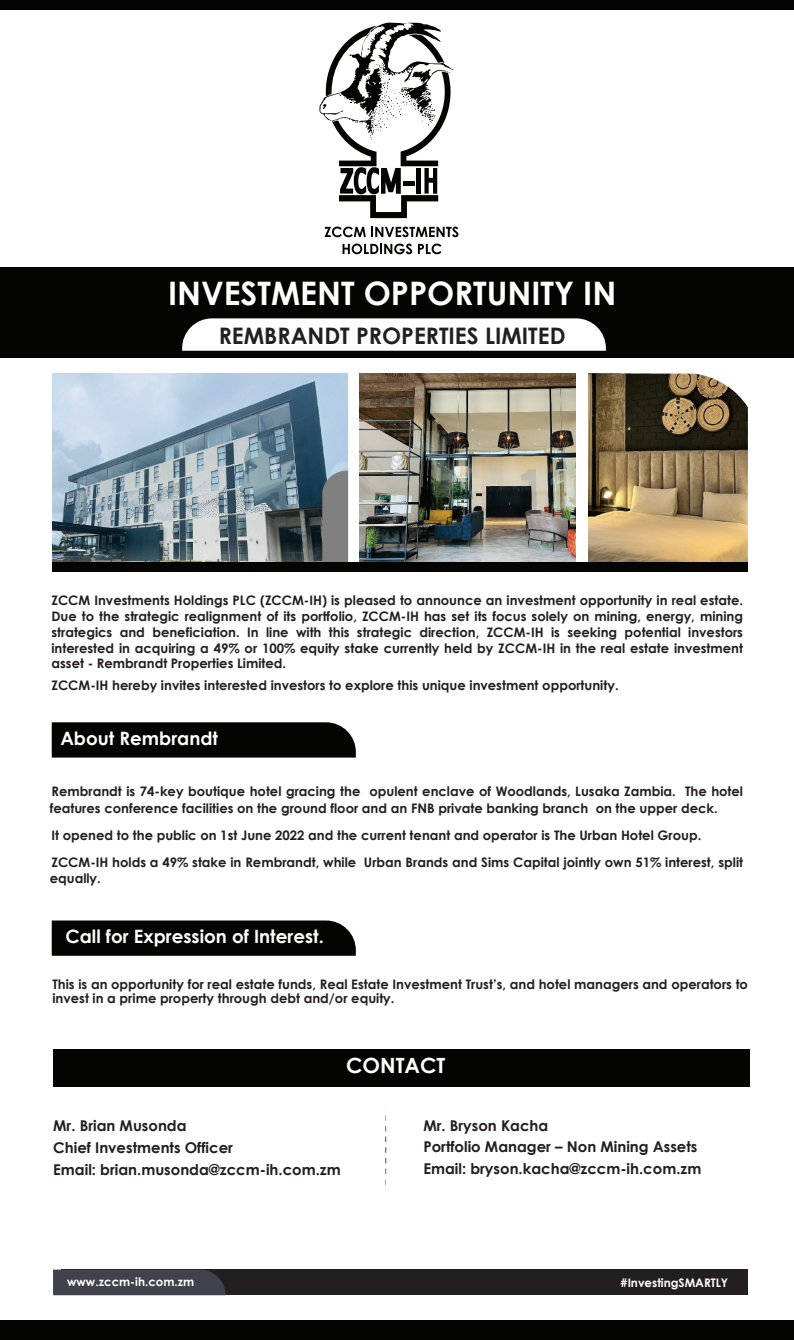
<style>
.page{position:relative;width:794px;height:1340px;background:#fff}
.page>*{position:absolute;margin:0;border:0;box-sizing:border-box;transform-origin:0 0}
.t1{font:700 32.38px "Century Gothic";color:#fff}
.t2{font:700 22.75px "Century Gothic";color:#231f20}
.t3{font:700 21px "Century Gothic";color:#fff}
.t4{font:700 18.38px "Century Gothic";color:#fff}
.t5{font:700 14.88px/21.9px "Century Gothic";color:#231f20}
.t6{font:700 13.12px/15.8px "Century Gothic";color:#231f20}
.t7{font:700 11.81px "Century Gothic";color:#fff}
</style>
<div class="page">
<div style="left:0;top:0;width:794px;height:9px;background:#040503"></div>
<div style="left:0;top:1320px;width:794px;height:19px;background:#040503"></div>
<div style="left:0;top:267px;width:794px;height:91px;background:#040503"></div>
<svg style="left:319px;top:23px;width:135px;height:195px"></svg>
<svg style="left:324px;top:226px;width:134px;height:11px"></svg>
<svg style="left:342px;top:243px;width:70px;height:11px"></svg>
<svg style="left:418px;top:243px;width:23px;height:11px"></svg>
<div style="left:61px;top:1269px;width:687px;height:26px;background:#231f20"></div>
<svg style="left:53px;top:1269px;width:173px;height:26px;background:#3f4149"></svg>
<svg style="left:182px;top:318px;width:424px;height:33px;background:#f3f3f2"></svg>
<div style="left:52px;top:722px;width:304px;height:35px;background:#040503"></div>
<div style="left:52px;top:920px;width:304px;height:35px;background:#040503"></div>
<img style="left:359px;top:373px;width:217px;height:189px">
<img style="left:52px;top:373px;width:297px;height:189px">
<img style="left:588px;top:373px;width:160px;height:189px">
<div style="left:52px;top:562px;width:696px;height:10px;background:#040503"></div>
<div style="left:54px;top:1048px;width:695px;height:38px;background:#040503"></div>
<svg style="left:385px;top:1115px;width:1px;height:26px"></svg>
<svg style="left:385px;top:1158px;width:1px;height:26px"></svg>
<h1 class="t1" style="left:168px;top:280px;width:450px">INVESTMENT OPPORTUNITY IN</h1>
<h2 class="t2" style="left:219px;top:327px;width:348px">REMBRANDT PROPERTIES LIMITED</h2>
<p class="t6" style="left:51px;top:594px;width:693px;text-align:justify">ZCCM Investments Holdings PLC (ZCCM-IH) is pleased to announce an investment opportunity in real estate.<br>Due to the strategic realignment of its portfolio, ZCCM-IH has set its focus solely on mining, energy, mining strategics and beneficiation. In line with this strategic direction, ZCCM-IH is seeking potential investors interested in acquiring a 49% or 100% equity stake currently held by ZCCM-IH in the real estate investment asset - Rembrandt Properties Limited.</p>
<p class="t6" style="left:51px;top:678px;width:569px">ZCCM-IH hereby invites interested investors to explore this unique investment opportunity.</p>
<h3 class="t4" style="left:60px;top:731px;width:159px">About Rembrandt</h3>
<p class="t6" style="left:50px;top:784px;width:695px;line-height:16.6px">Rembrandt is 74-key boutique hotel gracing the opulent enclave of Woodlands, Lusaka Zambia. The hotel features conference facilities on the ground floor and an FNB private banking branch on the upper deck.</p>
<p class="t6" style="left:51px;top:822px;width:693px;line-height:27.1px">It opened to the public on 1st June 2022 and the current tenant and operator is The Urban Hotel Group.<br>ZCCM-IH holds a 49% stake in Rembrandt, while Urban Brands and Sims Capital jointly own 51% interest, split</p>
<p class="t6" style="left:50px;top:872px;width:53px">equally.</p>
<h3 class="t4" style="left:65px;top:929px;width:260px">Call for Expression of Interest.</h3>
<p class="t6" style="left:52px;top:977px;width:697px;line-height:14.9px">This is an opportunity for real estate funds, Real Estate Investment Trust’s, and hotel managers and operators to invest in a prime property through debt and/or equity.</p>
<h3 class="t3" style="left:346px;top:1057px;width:101px">CONTACT</h3>
<p class="t5" style="left:53px;top:1115px;width:289px">Mr. Brian Musonda<br>Chief Investments Officer<br>Email: brian.musonda@zccm-ih.com.zm</p>
<p class="t5" style="left:423px;top:1115px;width:279px">Mr. Bryson Kacha<br>Portfolio Manager – Non Mining Assets<br>Email: bryson.kacha@zccm-ih.com.zm</p>
<p class="t7" style="left:67px;top:1277px;width:129px">www.zccm-ih.com.zm</p>
<p class="t7" style="left:620px;top:1277px;width:109px">#InvestingSMARTLY</p>
</div>
